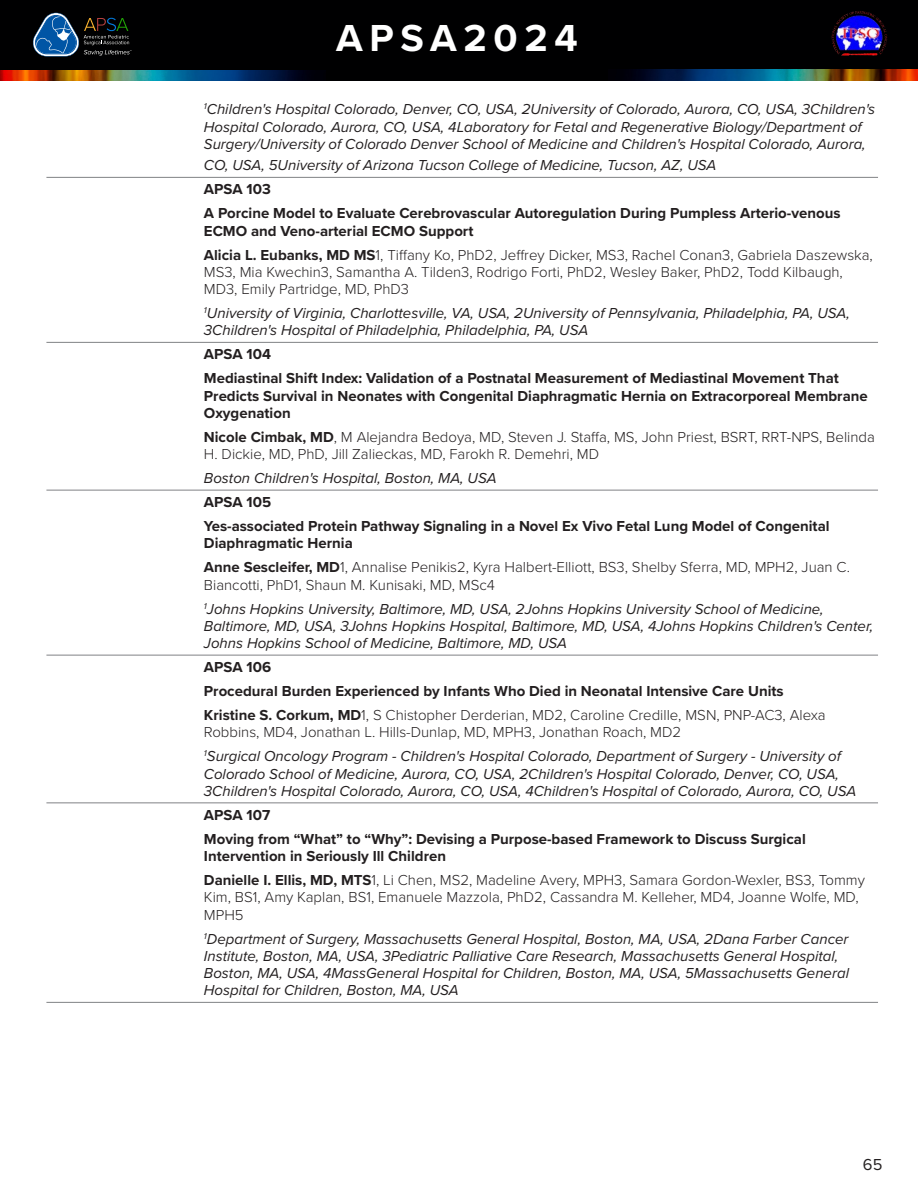
<style>
.page{position:relative;width:918px;height:1188px;background:#fff}
.page>*{position:absolute;margin:0;border:0;box-sizing:border-box;transform-origin:0 0}
.t1{font:700 39px "Proxima Nova";letter-spacing:.17em;color:#fff}
.t2{font:16.5px "Proxima Nova";color:#231f20}
.t3{font:italic 15px/17.2px "Proxima Nova";color:#231f20}
.t4{font:300 15px/17.2px "Proxima Nova";color:#231f20}
.t5{font:700 15px/17.2px "Proxima Nova";color:#231f20}
.s1{font-weight:700}
</style>
<div class="page">
<div style="left:0;top:0;width:918px;height:81px;background:#000001"></div>
<img style="left:0;top:70px;width:312px;height:11px">
<img style="left:625px;top:69px;width:293px;height:12px">
<svg style="left:33px;top:13px;width:99px;height:43px"></svg>
<img style="left:831px;top:11px;width:56px;height:45px">
<hr style="left:46px;top:177px;width:832px;height:1px;background:#808285">
<hr style="left:46px;top:342px;width:832px;height:1px;background:#808285">
<hr style="left:46px;top:490px;width:832px;height:1px;background:#808285">
<hr style="left:46px;top:655px;width:832px;height:1px;background:#808285">
<hr style="left:46px;top:803px;width:832px;height:1px;background:#808285">
<hr style="left:46px;top:1002px;width:832px;height:1px;background:#808285">
<p class="t1" style="left:336px;top:9px;width:243px">APSA2024</p>
<p class="t3" style="left:204px;top:100px;width:673px"><sup>1</sup>Children's Hospital Colorado, Denver, CO, USA, 2University of Colorado, Aurora, CO, USA, 3Children's<br>Hospital Colorado, Aurora, CO, USA, 4Laboratory for Fetal and Regenerative Biology/Department of<br>Surgery/University of Colorado Denver School of Medicine and Children's Hospital Colorado, Aurora,</p>
<p class="t3" style="left:204px;top:156px;width:514px">CO, USA, 5University of Arizona Tucson College of Medicine, Tucson, AZ, USA</p>
<p class="t5" style="left:204px;top:180px;width:68px">APSA 103</p>
<p class="t5" style="left:204px;top:204px;width:638px">A Porcine Model to Evaluate Cerebrovascular Autoregulation During Pumpless Arterio-venous<br>ECMO and Veno-arterial ECMO Support</p>
<p class="t4" style="left:204px;top:245px;width:670px"><span class="s1">Alicia L. Eubanks, MD MS</span>1, Tiffany Ko, PhD2, Jeffrey Dicker, MS3, Rachel Conan3, Gabriela Daszewska,<br>MS3, Mia Kwechin3, Samantha A. Tilden3, Rodrigo Forti, PhD2, Wesley Baker, PhD2, Todd Kilbaugh,<br>MD3, Emily Partridge, MD, PhD3</p>
<p class="t3" style="left:204px;top:304px;width:647px"><sup>1</sup>University of Virginia, Charlottesville, VA, USA, 2University of Pennsylvania, Philadelphia, PA, USA,<br>3Children's Hospital of Philadelphia, Philadelphia, PA, USA</p>
<p class="t5" style="left:204px;top:345px;width:69px">APSA 104</p>
<p class="t5" style="left:204px;top:369px;width:665px">Mediastinal Shift Index: Validation of a Postnatal Measurement of Mediastinal Movement That<br>Predicts Survival in Neonates with Congenital Diaphragmatic Hernia on Extracorporeal Membrane<br>Oxygenation</p>
<p class="t4" style="left:204px;top:427px;width:672px"><span class="s1">Nicole Cimbak, MD</span>, M Alejandra Bedoya, MD, Steven J. Staffa, MS, John Priest, BSRT, RRT-NPS, Belinda<br>H. Dickie, MD, PhD, Jill Zalieckas, MD, Farokh R. Demehri, MD</p>
<p class="t3" style="left:204px;top:469px;width:294px">Boston Children's Hospital, Boston, MA, USA</p>
<p class="t5" style="left:204px;top:493px;width:69px">APSA 105</p>
<p class="t5" style="left:204px;top:517px;width:627px">Yes-associated Protein Pathway Signaling in a Novel Ex Vivo Fetal Lung Model of Congenital<br>Diaphragmatic Hernia</p>
<p class="t4" style="left:204px;top:558px;width:648px"><span class="s1">Anne Sescleifer, MD</span>1, Annalise Penikis2, Kyra Halbert-Elliott, BS3, Shelby Sferra, MD, MPH2, Juan C.<br>Biancotti, PhD1, Shaun M. Kunisaki, MD, MSc4</p>
<p class="t3" style="left:204px;top:599px;width:671px"><sup>1</sup>Johns Hopkins University, Baltimore, MD, USA, 2Johns Hopkins University School of Medicine,<br>Baltimore, MD, USA, 3Johns Hopkins Hospital, Baltimore, MD, USA, 4Johns Hopkins Children's Center,<br>Johns Hopkins School of Medicine, Baltimore, MD, USA</p>
<p class="t5" style="left:204px;top:658px;width:69px">APSA 106</p>
<p class="t5" style="left:204px;top:682px;width:581px">Procedural Burden Experienced by Infants Who Died in Neonatal Intensive Care Units</p>
<p class="t4" style="left:204px;top:706px;width:623px"><span class="s1">Kristine S. Corkum, MD</span>1, S Chistopher Derderian, MD2, Caroline Credille, MSN, PNP-AC3, Alexa<br>Robbins, MD4, Jonathan L. Hills-Dunlap, MD, MPH3, Jonathan Roach, MD2</p>
<p class="t3" style="left:204px;top:747px;width:654px"><sup>1</sup>Surgical Oncology Program - Children's Hospital Colorado, Department of Surgery - University of<br>Colorado School of Medicine, Aurora, CO, USA, 2Children's Hospital Colorado, Denver, CO, USA,<br>3Children's Hospital Colorado, Aurora, CO, USA, 4Children's Hospital of Colorado, Aurora, CO, USA</p>
<p class="t5" style="left:204px;top:806px;width:68px">APSA 107</p>
<p class="t5" style="left:204px;top:830px;width:603px">Moving from “What” to “Why”: Devising a Purpose-based Framework to Discuss Surgical<br>Intervention in Seriously Ill Children</p>
<p class="t4" style="left:204px;top:871px;width:662px"><span class="s1">Danielle I. Ellis, MD, MTS</span>1, Li Chen, MS2, Madeline Avery, MPH3, Samara Gordon-Wexler, BS3, Tommy<br>Kim, BS1, Amy Kaplan, BS1, Emanuele Mazzola, PhD2, Cassandra M. Kelleher, MD4, Joanne Wolfe, MD,<br>MPH5</p>
<p class="t3" style="left:204px;top:929px;width:647px"><sup>1</sup>Department of Surgery, Massachusetts General Hospital, Boston, MA, USA, 2Dana Farber Cancer Institute, Boston, MA, USA, 3Pediatric Palliative Care Research, Massachusetts General Hospital, Boston, MA, USA, 4MassGeneral Hospital for Children, Boston, MA, USA, 5Massachusetts General Hospital for Children, Boston, MA, USA</p>
<p class="t2" style="left:863px;top:1152px;width:21px">65</p>
</div>
